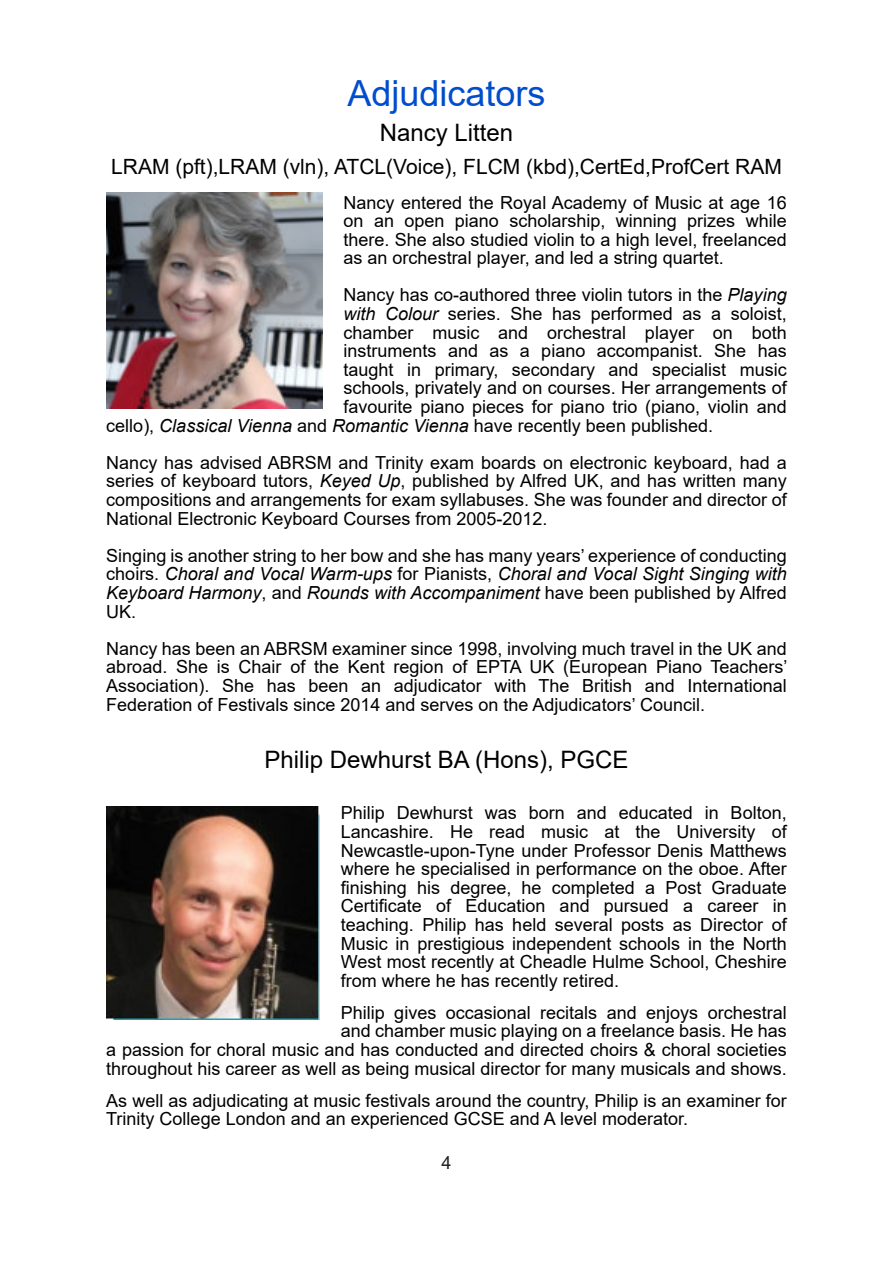
<style>
.page{position:relative;width:893px;height:1263px;background:#fff}
.page>*{position:absolute;margin:0;border:0;box-sizing:border-box;transform-origin:0 0}
.t1{font:36px "Arial";color:#004dce}
.t2{font:24px "Arial";color:#000}
.t3{font:21px "Arial";color:#000}
.t4{font:18px/18.6px "Arial";color:#000;text-align:justify}
.t5{font:18px "Arial";color:#231f20}
.s1{font-style:italic}
</style>
<div class="page">
<img style="left:106px;top:192px;width:216px;height:216px">
<img style="left:106px;top:806px;width:214px;height:214px">
<h1 class="t1" style="left:347px;top:80px;width:200px">Adjudicators</h1>
<h2 class="t2" style="left:380px;top:123px;width:135px">Nancy Litten</h2>
<p class="t3" style="left:111px;top:159px;width:672px">LRAM (pft),LRAM (vln), ATCL(Voice), FLCM (kbd),CertEd,ProfCert RAM</p>
<p class="t4" style="left:344px;top:195px;width:445px">Nancy entered the Royal Academy of Music at age 16 on an open piano scholarship, winning prizes while there. She also studied violin to a high level, freelanced as an orchestral player, and led a string quartet.</p>
<p class="t4" style="left:344px;top:287px;width:445px">Nancy has co-authored three violin tutors in the <span class="s1">Playing</span></p>
<p class="t4" style="left:344px;top:306px;width:445px"><span class="s1">with Colour</span> series. She has performed as a soloist,</p>
<p class="t4" style="left:344px;top:325px;width:445px">chamber music and orchestral player on both</p>
<p class="t4" style="left:344px;top:343px;width:445px">instruments and as a piano accompanist. She has</p>
<p class="t4" style="left:344px;top:362px;width:445px">taught in primary, secondary and specialist music</p>
<p class="t4" style="left:344px;top:380px;width:445px">schools, privately and on courses. Her arrangements of</p>
<p class="t4" style="left:344px;top:399px;width:445px">favourite piano pieces for piano trio (piano, violin and</p>
<p class="t4" style="left:106px;top:418px;width:608px">cello), <span class="s1">Classical Vienna</span> and <span class="s1">Romantic Vienna</span> have recently been published.</p>
<p class="t4" style="left:106px;top:455px;width:682px">Nancy has advised ABRSM and Trinity exam boards on electronic keyboard, had a series of keyboard tutors, <span class="s1">Keyed Up</span>, published by Alfred UK, and has written many compositions and arrangements for exam syllabuses. She was founder and director of National Electronic Keyboard Courses from 2005-2012.</p>
<p class="t4" style="left:106px;top:548px;width:682px">Singing is another string to her bow and she has many years’ experience of conducting choirs. <span class="s1">Choral and Vocal Warm-ups</span> for Pianists, <span class="s1">Choral and Vocal Sight Singing with Keyboard Harmony</span>, and <span class="s1">Rounds with Accompaniment</span> have been published by Alfred UK.</p>
<p class="t4" style="left:106px;top:641px;width:683px">Nancy has been an ABRSM examiner since 1998, involving much travel in the UK and abroad. She is Chair of the Kent region of EPTA UK (European Piano Teachers’ Association). She has been an adjudicator with The British and International Federation of Festivals since 2014 and serves on the Adjudicators’ Council.</p>
<h2 class="t2" style="left:264px;top:750px;width:366px">Philip Dewhurst BA (Hons), PGCE</h2>
<p class="t4" style="left:341px;top:805px;width:447px">Philip Dewhurst was born and educated in Bolton, Lancashire. He read music at the University of Newcastle-upon-Tyne under Professor Denis Matthews where he specialised in performance on the oboe. After finishing his degree, he completed a Post Graduate Certificate of Education and pursued a career in teaching. Philip has held several posts as Director of Music in prestigious independent schools in the North West most recently at Cheadle Hulme School, Cheshire from where he has recently retired.</p>
<p class="t4" style="left:106px;top:1005px;width:682px;text-align:right">Philip gives occasional recitals and enjoys orchestral<br>and chamber music playing on a freelance basis. He has<br>a passion for choral music and has conducted and directed choirs &amp; choral societies throughout his career as well as being musical director for many musicals and shows.</p>
<p class="t4" style="left:106px;top:1093px;width:682px">As well as adjudicating at music festivals around the country, Philip is an examiner for<br>Trinity College London and an experienced GCSE and A level moderator.</p>
<p class="t5" style="left:441px;top:1156px;width:12px">4</p>
</div>
